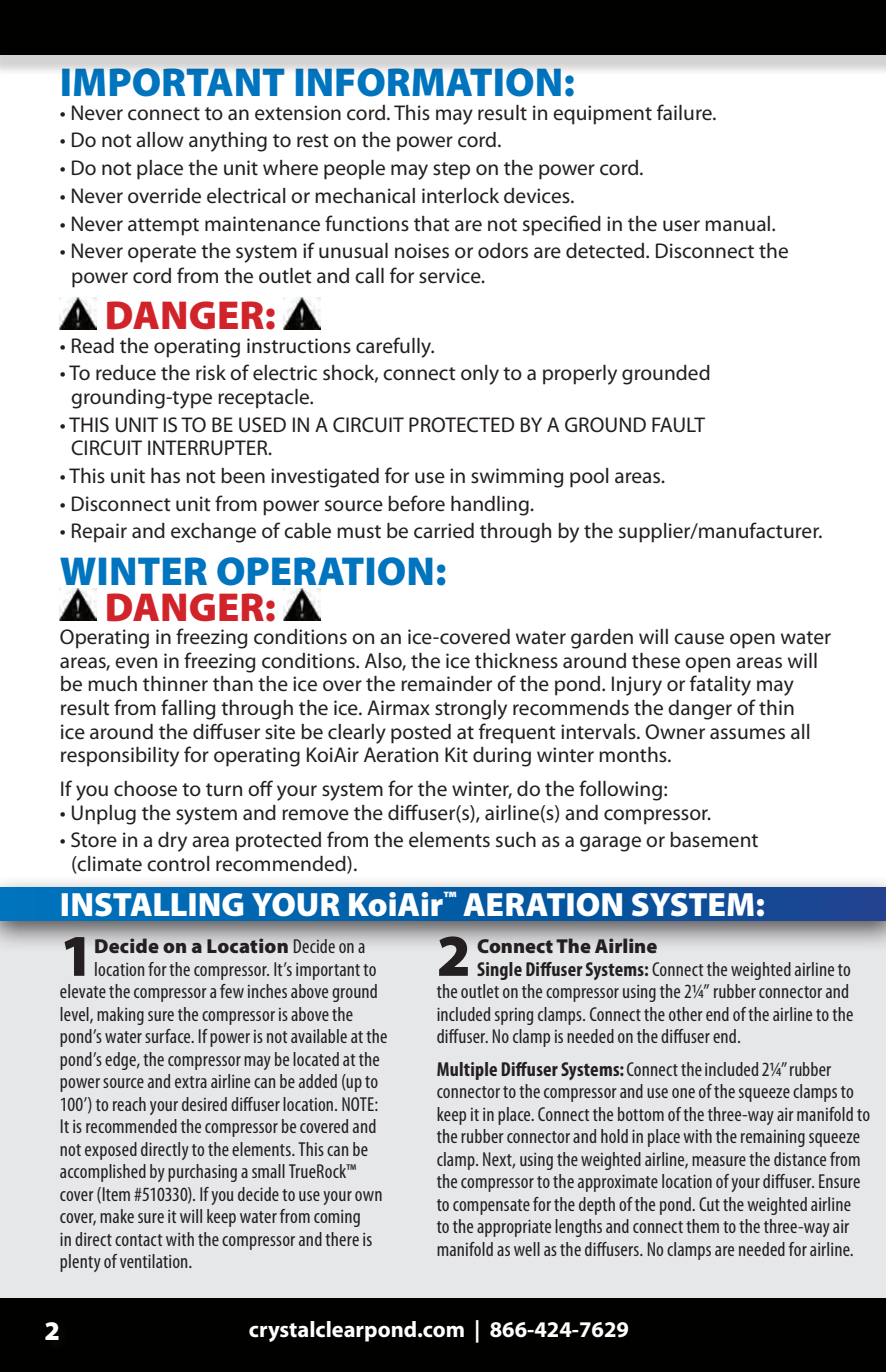
<style>
.page{position:relative;width:886px;height:1372px;background:#fff}
.page>*{position:absolute;margin:0;border:0;box-sizing:border-box;transform-origin:0 0}
.t1{font:900 59.62px "Myriad Pro";color:#231f20}
.t2{font:900 40.5px "Myriad Pro";color:#0074be}
.t3{font:900 40.5px "Myriad Pro";color:#d1232a}
.t4{font:900 33.75px "Myriad Pro";letter-spacing:-.005em;color:#fff}
.t5{font:900 27px "Myriad Pro";color:#fff}
.t6{font:700 22.5px "Myriad Pro";color:#fff}
.t7{font:21.38px/23.6px "Myriad Pro";color:#231f20}
.t8{font:condensed 20.25px/22.5px "Myriad Pro";letter-spacing:.01em;color:#231f20}
.t9{font:900 20.25px "Myriad Pro";letter-spacing:.005em;color:#231f20}
.s1{font-weight:400;font-stretch:condensed}
.s2{font-weight:700}
</style>
<div class="page">
<div style="left:0;top:902px;width:886px;height:470px;background:#e6e7e9"></div>
<div style="left:0;top:874px;width:886px;height:79px;background:#231f20;opacity:.75"></div>
<div style="left:0;top:887px;width:886px;height:33px;background:linear-gradient(to right,#0075bd,#16438e)"></div>
<img style="left:60px;top:297px;width:37px;height:32px">
<img style="left:284px;top:297px;width:37px;height:32px">
<img style="left:60px;top:588px;width:37px;height:32px">
<img style="left:284px;top:588px;width:37px;height:32px">
<div style="left:0;top:0;width:886px;height:77px;background:#231f20;opacity:.2"></div>
<div style="left:0;top:0;width:886px;height:54px;background:#010200"></div>
<div style="left:0;top:1297px;width:886px;height:75px;background:#010200"></div>
<h2 class="t2" style="left:60px;top:55px;width:516px">IMPORTANT INFORMATION:</h2>
<p class="t7" style="left:60px;top:100px;width:658px">• Never connect to an extension cord. This may result in equipment failure.</p>
<p class="t7" style="left:60px;top:128px;width:443px">• Do not allow anything to rest on the power cord.</p>
<p class="t7" style="left:60px;top:156px;width:585px">• Do not place the unit where people may step on the power cord.</p>
<p class="t7" style="left:60px;top:183px;width:516px">• Never override electrical or mechanical interlock devices.</p>
<p class="t7" style="left:60px;top:211px;width:717px">• Never attempt maintenance functions that are not specified in the user manual.</p>
<p class="t7" style="left:71px;top:238px;width:719px;line-height:24.8px;text-indent:-11px">• Never operate the system if unusual noises or odors are detected. Disconnect the power cord from the outlet and call for service.</p>
<h2 class="t3" style="left:105px;top:288px;width:173px">DANGER:</h2>
<p class="t7" style="left:60px;top:333px;width:376px">• Read the operating instructions carefully.</p>
<p class="t7" style="left:71px;top:361px;width:641px;text-indent:-11px">• To reduce the risk of electric shock, connect only to a properly grounded grounding-type receptacle.</p>
<p class="t7" style="left:71px;top:412px;width:635px;text-indent:-11px">• THIS UNIT IS TO BE USED IN A CIRCUIT PROTECTED BY A GROUND FAULT<br>CIRCUIT INTERRUPTER.</p>
<p class="t7" style="left:60px;top:464px;width:607px">• This unit has not been investigated for use in swimming pool areas.</p>
<p class="t7" style="left:60px;top:491px;width:476px">• Disconnect unit from power source before handling.</p>
<p class="t7" style="left:60px;top:519px;width:764px">• Repair and exchange of cable must be carried through by the supplier/manufacturer.</p>
<h2 class="t2" style="left:60px;top:544px;width:388px">WINTER OPERATION:</h2>
<h2 class="t3" style="left:105px;top:580px;width:173px">DANGER:</h2>
<p class="t7" style="left:60px;top:625px;width:773px">Operating in freezing conditions on an ice-covered water garden will cause open water areas, even in freezing conditions. Also, the ice thickness around these open areas will be much thinner than the ice over the remainder of the pond. Injury or fatality may result from falling through the ice. Airmax strongly recommends the danger of thin<br>ice around the diffuser site be clearly posted at frequent intervals. Owner assumes all responsibility for operating KoiAir Aeration Kit during winter months.</p>
<p class="t7" style="left:60px;top:777px;width:609px">If you choose to turn off your system for the winter, do the following:</p>
<p class="t7" style="left:60px;top:800px;width:653px">• Unplug the system and remove the diffuser(s), airline(s) and compressor.</p>
<p class="t7" style="left:71px;top:828px;width:689px;text-indent:-11px">• Store in a dry area protected from the elements such as a garage or basement (climate control recommended).</p>
<h3 class="t4" style="left:60px;top:882px;width:707px">INSTALLING YOUR KoiAir<sup>™</sup> AERATION SYSTEM:</h3>
<h1 class="t1" style="left:60px;top:916px;width:36px">1</h1>
<p class="t9" style="left:94px;top:933px;width:273px">Decide on a Location <span class="s1">Decide on a</span></p>
<p class="t8" style="left:94px;top:957px;width:284px">location for the compressor. It’s important to</p>
<p class="t8" style="left:60px;top:980px;width:320px">elevate the compressor a few inches above ground</p>
<p class="t8" style="left:60px;top:1002px;width:295px">level, making sure the compressor is above the</p>
<p class="t8" style="left:60px;top:1025px;width:329px">pond’s water surface. If power is not available at the</p>
<p class="t8" style="left:60px;top:1047px;width:321px">pond’s edge, the compressor may be located at the</p>
<p class="t8" style="left:60px;top:1070px;width:320px">power source and extra airline can be added (up to</p>
<p class="t8" style="left:60px;top:1092px;width:320px">100’) to reach your desired diffuser location. NOTE:</p>
<p class="t8" style="left:60px;top:1115px;width:318px">It is recommended the compressor be covered and</p>
<p class="t8" style="left:60px;top:1137px;width:310px">not exposed directly to the elements. This can be</p>
<p class="t8" style="left:60px;top:1160px;width:298px">accomplished by purchasing a small TrueRock™</p>
<p class="t8" style="left:60px;top:1182px;width:324px">cover (Item #510330). If you decide to use your own</p>
<p class="t8" style="left:60px;top:1205px;width:302px">cover, make sure it will keep water from coming</p>
<p class="t8" style="left:60px;top:1227px;width:314px">in direct contact with the compressor and there is</p>
<p class="t8" style="left:60px;top:1250px;width:134px">plenty of ventilation.</p>
<h1 class="t1" style="left:437px;top:916px;width:36px">2</h1>
<p class="t9" style="left:477px;top:933px;width:182px">Connect The Airline</p>
<p class="t8" style="left:477px;top:957px;width:375px"><span class="s2">Single Diffuser Systems:</span> Connect the weighted airline to</p>
<p class="t8" style="left:437px;top:980px;width:414px">the outlet on the compressor using the 21/4” rubber connector and</p>
<p class="t8" style="left:437px;top:1002px;width:418px">included spring clamps. Connect the other end of the airline to the</p>
<p class="t8" style="left:437px;top:1025px;width:306px">diffuser. No clamp is needed on the diffuser end.</p>
<p class="t8" style="left:437px;top:1058px;width:435px"><span class="s2">Multiple Diffuser Systems:</span> Connect the included 21/4” rubber connector to the compressor and use one of the squeeze clamps to keep it in place. Connect the bottom of the three-way air manifold to the rubber connector and hold in place with the remaining squeeze clamp. Next, using the weighted airline, measure the distance from the compressor to the approximate location of your diffuser. Ensure to compensate for the depth of the pond. Cut the weighted airline<br>to the appropriate lengths and connect them to the three-way air manifold as well as the diffusers. No clamps are needed for airline.</p>
<p class="t5" style="left:44px;top:1311px;width:17px">22</p>
<p class="t6" style="left:249px;top:1314px;width:382px">crystalclearpond.com | 866-424-7629</p>
</div>
